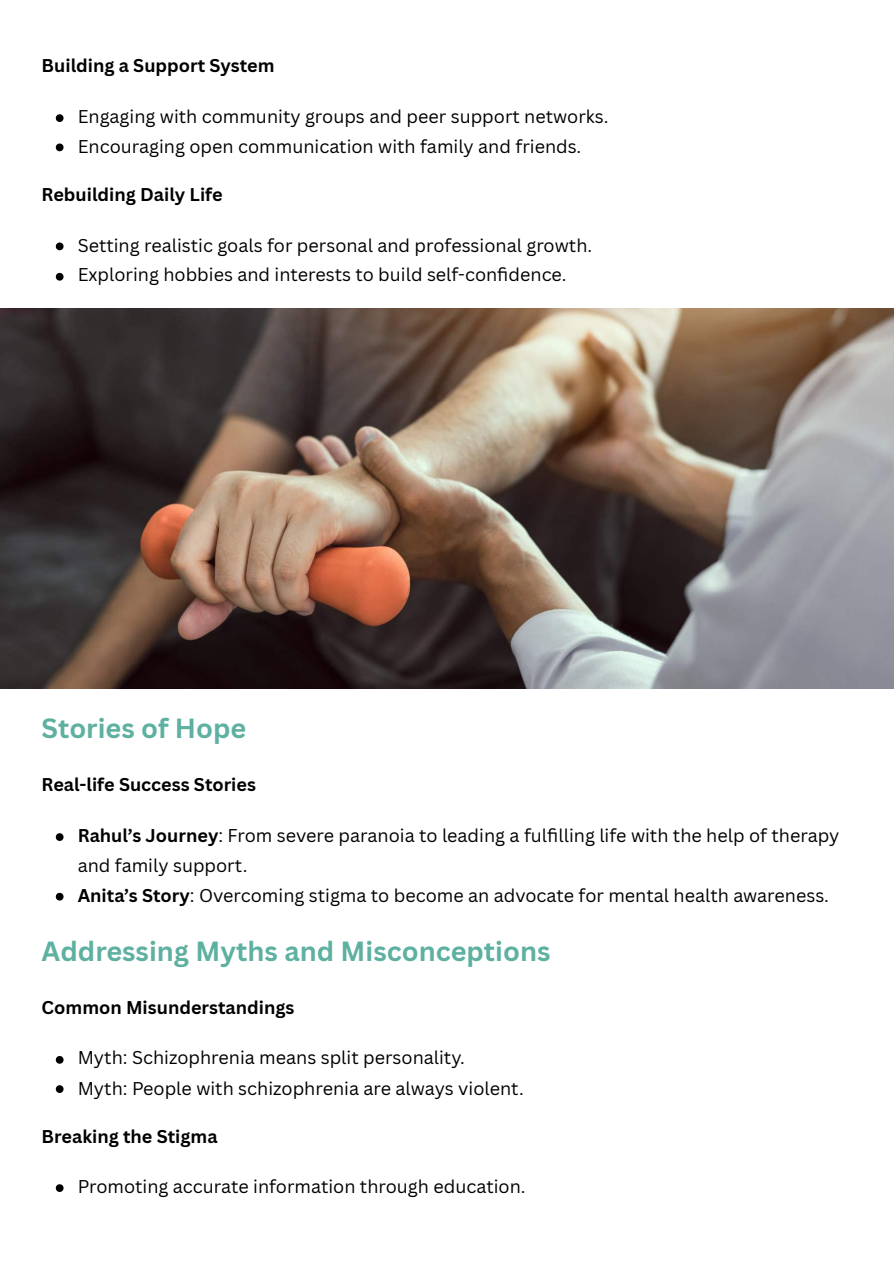
<style>
.page{position:relative;width:894px;height:1263px;background:#fff}
.page>*{position:absolute;margin:0;border:0;box-sizing:border-box;transform-origin:0 0}
.t1{font:700 27px "Canva Sans";color:#5eb0a1}
.t2{font:18px/30.3px "Canva Sans";color:#000}
.t3{font:700 18px "Canva Sans";color:#000}
.s1{font-weight:700}
</style>
<div class="page">
<svg style="left:56px;top:114px;width:7px;height:8px"></svg>
<svg style="left:56px;top:144px;width:7px;height:7px"></svg>
<svg style="left:56px;top:243px;width:7px;height:7px"></svg>
<svg style="left:56px;top:273px;width:7px;height:8px"></svg>
<img style="left:0;top:308px;width:893px;height:381px">
<svg style="left:56px;top:833px;width:7px;height:8px"></svg>
<svg style="left:56px;top:893px;width:7px;height:7px"></svg>
<svg style="left:56px;top:1056px;width:7px;height:8px"></svg>
<svg style="left:56px;top:1085px;width:7px;height:8px"></svg>
<svg style="left:56px;top:1184px;width:7px;height:8px"></svg>
<p class="t3" style="left:42px;top:55px;width:234px">Building a Support System</p>
<p class="t2" style="left:78px;top:101px;width:532px">Engaging with community groups and peer support networks.<br>Encouraging open communication with family and friends.</p>
<p class="t3" style="left:42px;top:184px;width:182px">Rebuilding Daily Life</p>
<p class="t2" style="left:78px;top:231px;width:516px;line-height:29.2px">Setting realistic goals for personal and professional growth.<br>Exploring hobbies and interests to build self-confi dence.</p>
<h1 class="t1" style="left:42px;top:712px;width:206px">Stories of Hope</h1>
<p class="t3" style="left:42px;top:774px;width:216px">Real-life Success Stories</p>
<p class="t2" style="left:78px;top:820px;width:763px"><span class="s1">Rahul’s Journey</span>: From severe paranoia to leading a fulfi lling life with the help of therapy and family support.<br><span class="s1">Anita’s Story</span>: Overcoming stigma to become an advocate for mental health awareness.</p>
<h1 class="t1" style="left:42px;top:935px;width:510px">Addressing Myths and Misconceptions</h1>
<p class="t3" style="left:42px;top:996px;width:254px">Common Misunderstandings</p>
<p class="t2" style="left:78px;top:1043px;width:447px">Myth: Schizophrenia means split personality.<br>Myth: People with schizophrenia are always violent.</p>
<p class="t3" style="left:42px;top:1126px;width:177px">Breaking the Stigma</p>
<p class="t2" style="left:78px;top:1171px;width:449px">Promoting accurate information through education.</p>
</div>
